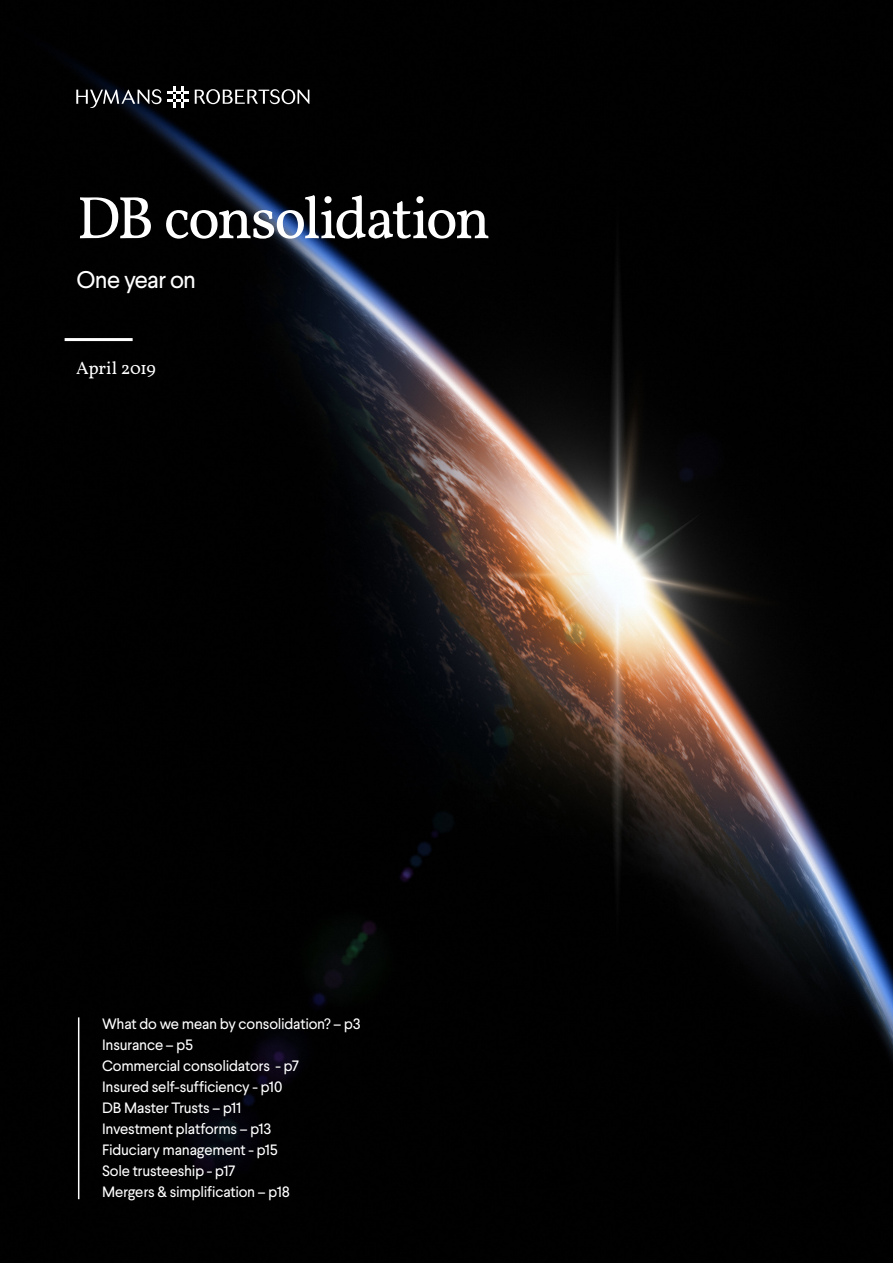
<style>
.page{position:relative;width:893px;height:1263px;background:#fff}
.page>*{position:absolute;margin:0;border:0;box-sizing:border-box;transform-origin:0 0}
.t1{font:60px "Vollkorn";letter-spacing:-.05em;color:#fff}
.t2{font:24px "Larsseit";letter-spacing:-.035em;color:#fff}
.t3{font:18px "Vollkorn";letter-spacing:-.02em;color:#fff}
.t4{font:15px/21px "Larsseit";letter-spacing:-.015em;color:#fff}
</style>
<div class="page">
<img style="left:0;top:0;width:893px;height:1263px">
<svg style="left:168px;top:86px;width:21px;height:21px"></svg>
<svg style="left:76px;top:89px;width:86px;height:19px;background:#3d3f43"></svg>
<svg style="left:195px;top:89px;width:114px;height:15px;background:#505050"></svg>
<hr style="left:65px;top:338px;width:68px;height:3px;background:#fff">
<hr style="left:78px;top:1017px;width:1px;height:182px;background:#fff">
<h1 class="t1" style="left:77px;top:179px;width:416px">DB consolidation</h1>
<h2 class="t2" style="left:77px;top:264px;width:121px">One year on</h2>
<p class="t3" style="left:76px;top:356px;width:81px">April 2019</p>
<p class="t4" style="left:102px;top:1013px;width:260px">What do we mean by consolidation? – p3<br>Insurance – p5<br>Commercial consolidators - p7<br>Insured self-sufficiency - p10<br>DB Master Trusts – p11<br>Investment platforms – p13<br>Fiduciary management - p15<br>Sole trusteeship - p17<br>Mergers &amp; simplification – p18</p>
</div>
